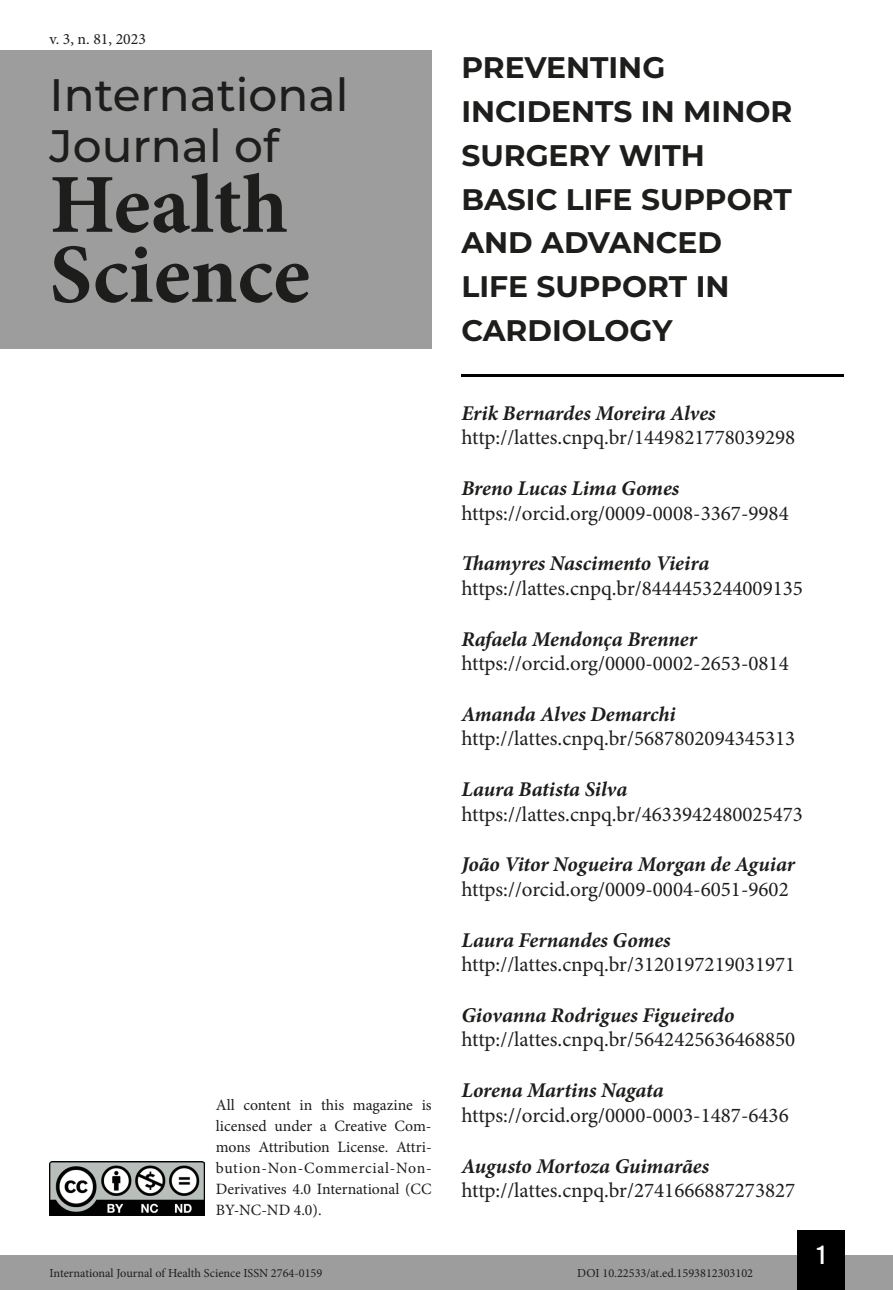
<style>
.page{position:relative;width:893px;height:1290px;background:#fff}
.page>*{position:absolute;margin:0;border:0;box-sizing:border-box;transform-origin:0 0}
.t1{font:700 84px/70px "Minion Pro";color:#1d1d1b}
.t2{font:500 45.5px/50.8px "Montserrat";color:#1d1d1b}
.t3{font:700 29.75px/43.8px "Montserrat";color:#1d1d1b}
.t4{font:26.25px "Bebas Kai";color:#fff}
.t5{font:21px "Minion Pro";color:#1d1d1b}
.t6{font:italic 700 21px "Minion Pro";letter-spacing:-.005em;color:#1d1d1b}
.t7{font:15.75px/21px "Minion Pro";color:#1d1d1b;text-align:justify}
.t8{font:12.25px "Minion Pro";color:#1d1d1b}
</style>
<div class="page">
<div style="left:0;top:1255px;width:893px;height:35px;background:#9d9d9d"></div>
<div style="left:797px;top:1230px;width:48px;height:60px;background:#000"></div>
<img style="left:50px;top:1161px;width:154px;height:54px">
<div style="left:0;top:50px;width:432px;height:298px;background:#9d9d9d"></div>
<hr style="left:461px;top:375px;width:382px;height:2px;background:#000">
<p class="t7" style="left:50px;top:28px;width:98px">v. 3, n. 81, 2023</p>
<h2 class="t2" style="left:50px;top:68px;width:300px">International<br>Journal of</h2>
<h1 class="t1" style="left:50px;top:169px;width:262px">Health<br>Science</h1>
<h3 class="t3" style="left:461px;top:44px;width:332px">PREVENTING<br>INCIDENTS IN MINOR<br>SURGERY WITH<br>BASIC LIFE SUPPORT<br>AND ADVANCED<br>LIFE SUPPORT IN<br>CARDIOLOGY</h3>
<p class="t7" style="left:216px;top:1095px;width:217px">All content in this magazine is licensed under a Creative Com&shy;mons Attribution License. Attri&shy;bution-Non-Commercial-Non-Derivatives 4.0 International (CC BY-NC-ND 4.0).</p>
<p class="t6" style="left:461px;top:398px;width:256px">Erik Bernardes Moreira Alves</p>
<p class="t5" style="left:461px;top:423px;width:335px">http://lattes.cnpq.br/1449821778039298</p>
<p class="t6" style="left:461px;top:473px;width:219px">Breno Lucas Lima Gomes</p>
<p class="t5" style="left:461px;top:499px;width:329px">https://orcid.org/0009-0008-3367-9984</p>
<p class="t6" style="left:461px;top:549px;width:249px">Thamyres Nascimento Vieira</p>
<p class="t5" style="left:461px;top:574px;width:343px">https://lattes.cnpq.br/8444453244009135</p>
<p class="t6" style="left:461px;top:624px;width:237px">Rafaela Mendonça Brenner</p>
<p class="t5" style="left:461px;top:649px;width:329px">https://orcid.org/0000-0002-2653-0814</p>
<p class="t6" style="left:461px;top:699px;width:216px">Amanda Alves Demarchi</p>
<p class="t5" style="left:461px;top:724px;width:335px">http://lattes.cnpq.br/5687802094345313</p>
<p class="t6" style="left:461px;top:774px;width:167px">Laura Batista Silva</p>
<p class="t5" style="left:461px;top:800px;width:343px">https://lattes.cnpq.br/4633942480025473</p>
<p class="t6" style="left:461px;top:850px;width:335px">João Vitor Nogueira Morgan de Aguiar</p>
<p class="t5" style="left:461px;top:875px;width:329px">https://orcid.org/0009-0004-6051-9602</p>
<p class="t6" style="left:461px;top:925px;width:211px">Laura Fernandes Gomes</p>
<p class="t5" style="left:461px;top:950px;width:335px">http://lattes.cnpq.br/3120197219031971</p>
<p class="t6" style="left:461px;top:1000px;width:275px">Giovanna Rodrigues Figueiredo</p>
<p class="t5" style="left:461px;top:1026px;width:335px">http://lattes.cnpq.br/5642425636468850</p>
<p class="t6" style="left:461px;top:1075px;width:204px">Lorena Martins Nagata</p>
<p class="t5" style="left:461px;top:1101px;width:329px">https://orcid.org/0000-0003-1487-6436</p>
<p class="t6" style="left:461px;top:1151px;width:249px">Augusto Mortoza Guimarães</p>
<p class="t5" style="left:461px;top:1176px;width:335px">http://lattes.cnpq.br/2741666887273827</p>
<p class="t8" style="left:50px;top:1265px;width:274px">International Journal of Health Science ISSN 2764-0159</p>
<p class="t8" style="left:577px;top:1265px;width:177px">DOI 10.22533/at.ed.1593812303102</p>
<p class="t4" style="left:817px;top:1241px;width:10px">1</p>
</div>
